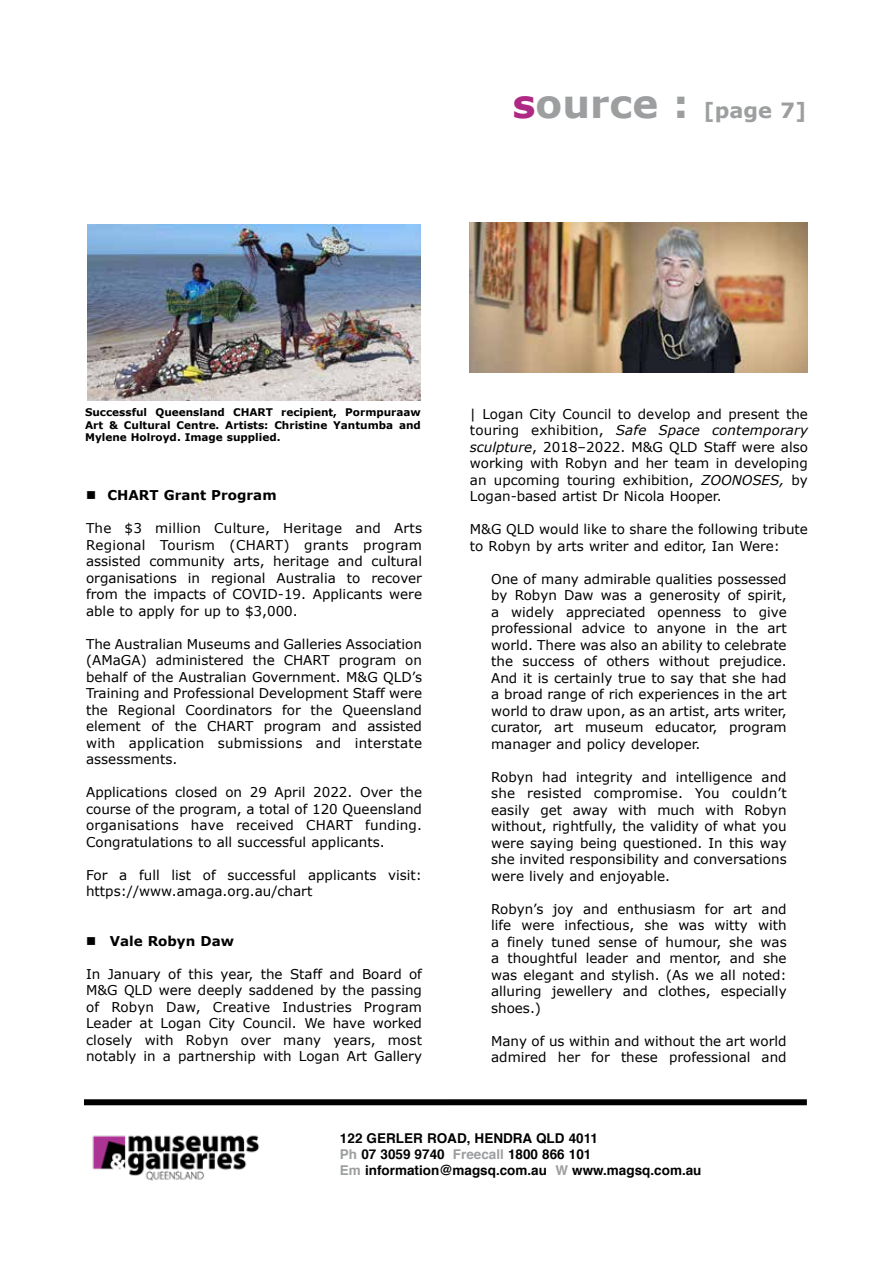
<style>
.page{position:relative;width:893px;height:1263px;background:#fff}
.page>*{position:absolute;margin:0;border:0;box-sizing:border-box;transform-origin:0 0}
.t1{font:700 21px "Verdana";color:#9c9e9f}
.t2{font:13.5px/16.5px "Verdana";color:#000;text-align:justify}
.t3{font:700 13.5px/16.2px "Helvetica";color:#000}
.t4{font:700 13.5px "Verdana";color:#000}
.t5{font:700 10.5px/12.6px "Verdana";color:#000;text-align:justify}
.s1{font-size:39px;color:#ae2984}
.s2{font-size:39px}
.s3{font-style:italic}
.s4{color:#9c9e9f}
</style>
<div class="page">
<div style="left:84px;top:1099px;width:723px;height:6px;background:#000"></div>
<img style="left:92px;top:1135px;width:168px;height:46px">
<img style="left:87px;top:224px;width:334px;height:177px">
<img style="left:470px;top:222px;width:338px;height:150px">
<h1 class="t1" style="left:512px;top:97px;width:295px"><span class="s1">s</span><span class="s2">ource :</span> [page 7]</h1>
<p class="t5" style="left:85px;top:406px;width:337px">Successful Queensland CHART recipient, Pormpuraaw Art &amp; Cultural Centre. Artists: Christine Yantumba and Mylene Holroyd. Image supplied.</p>
<p class="t4" style="left:86px;top:486px;width:192px">■ CHART Grant Program</p>
<p class="t2" style="left:86px;top:520px;width:337px">The $3 million Culture, Heritage and Arts Regional Tourism (CHART) grants program assisted community arts, heritage and cultural organisations in regional Australia to recover from the impacts of COVID-19. Applicants were able to apply for up to $3,000.</p>
<p class="t2" style="left:86px;top:636px;width:337px">The Australian Museums and Galleries Association (AMaGA) administered the CHART program on behalf of the Australian Government. M&amp;G QLD’s Training and Professional Development Staff were the Regional Coordinators for the Queensland element of the CHART program and assisted with application submissions and interstate assessments.</p>
<p class="t2" style="left:86px;top:784px;width:337px">Applications closed on 29 April 2022. Over the course of the program, a total of 120 Queensland organisations have received CHART funding.<br>Congratulations to all successful applicants.</p>
<p class="t2" style="left:86px;top:866px;width:337px">For a full list of successful applicants visit: https://www.amaga.org.au/chart</p>
<p class="t4" style="left:86px;top:932px;width:149px">■ Vale Robyn Daw</p>
<p class="t2" style="left:86px;top:966px;width:337px">In January of this year, the Staff and Board of M&amp;G QLD were deeply saddened by the passing of Robyn Daw, Creative Industries Program Leader at Logan City Council. We have worked closely with Robyn over many years, most notably in a partnership with Logan Art Gallery</p>
<p class="t2" style="left:470px;top:406px;width:340px">| Logan City Council to develop and present the touring exhibition, <span class="s3">Safe Space contemporary sculpture</span>, 2018–2022. M&amp;G QLD Staff were also working with Robyn and her team in developing an upcoming touring exhibition, <span class="s3">ZOONOSES,</span> by Logan-based artist Dr Nicola Hooper.</p>
<p class="t2" style="left:470px;top:521px;width:340px">M&amp;G QLD would like to share the following tribute to Robyn by arts writer and editor, Ian Were:</p>
<p class="t2" style="left:491px;top:571px;width:297px">One of many admirable qualities possessed by Robyn Daw was a generosity of spirit, a widely appreciated openness to give professional advice to anyone in the art world. There was also an ability to celebrate the success of others without prejudice.<br>And it is certainly true to say that she had a broad range of rich experiences in the art world to draw upon, as an artist, arts writer, curator, art museum educator, program manager and policy developer.</p>
<p class="t2" style="left:491px;top:768px;width:297px">Robyn had integrity and intelligence and she resisted compromise. You couldn’t easily get away with much with Robyn without, rightfully, the validity of what you were saying being questioned. In this way she invited responsibility and conversations were lively and enjoyable.</p>
<p class="t2" style="left:491px;top:900px;width:297px">Robyn’s joy and enthusiasm for art and life were infectious, she was witty with a finely tuned sense of humour, she was a thoughtful leader and mentor, and she was elegant and stylish. (As we all noted: alluring jewellery and clothes, especially shoes.)</p>
<p class="t2" style="left:491px;top:1032px;width:297px">Many of us within and without the art world admired her for these professional and</p>
<p class="t3" style="left:340px;top:1130px;width:363px">122 GERLER ROAD, HENDRA QLD 4011<br><span class="s4">Ph</span> 07 3059 9740 <span class="s4">Freecall</span> 1800 866 101<br><span class="s4">Em</span> information@magsq.com.au <span class="s4">W</span> www.magsq.com.au</p>
</div>
